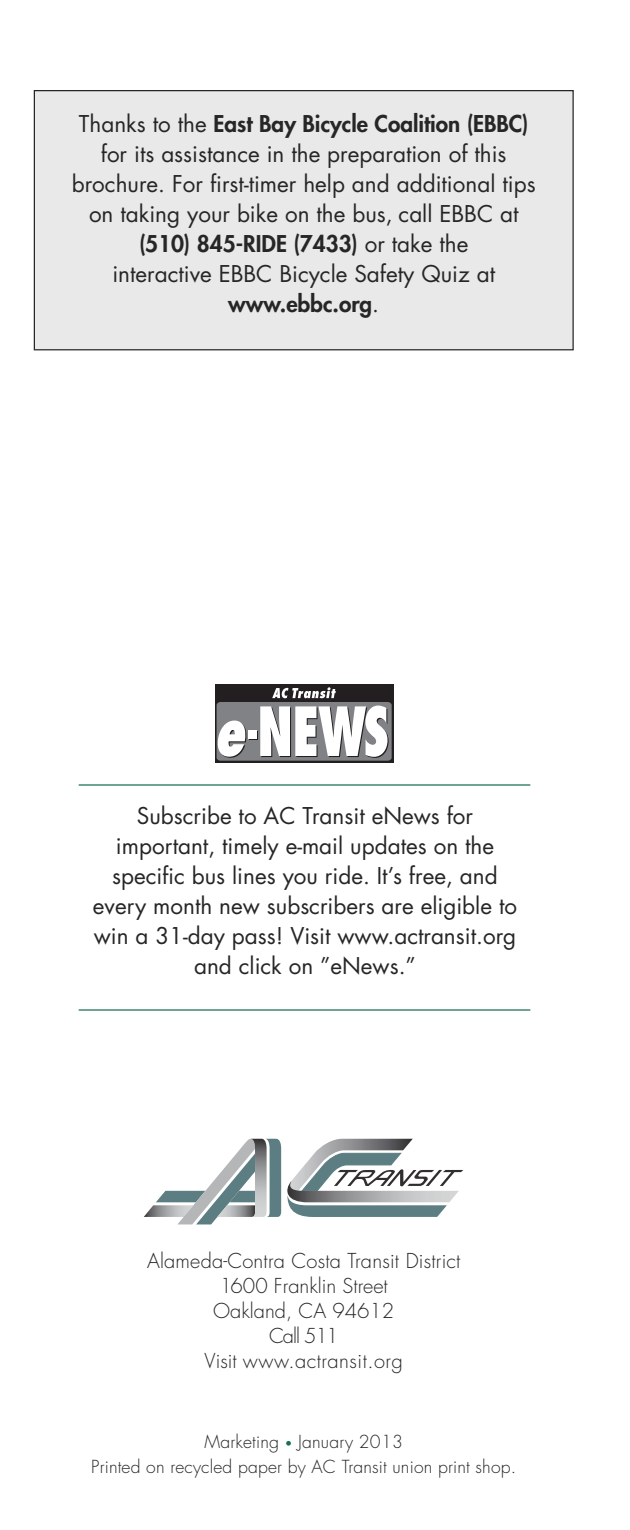
<style>
.page{position:relative;width:630px;height:1530px;background:#fff}
.page>*{position:absolute;margin:0;border:0;box-sizing:border-box;transform-origin:0 0}
.t1{font:22.5px/30px "Futura Std";color:#272627;text-align:center}
.t2{font:300 20px/25px "Futura Std";letter-spacing:.01em;color:#272627;text-align:center}
.t3{font:300 17.5px/25px "Futura Std";letter-spacing:.01em;color:#272627;text-align:center}
.s1{font-weight:800}
.s2{font-size:12.5px;color:#176f54}
</style>
<div class="page">
<img style="left:144px;top:1205px;width:12px;height:12px">
<img style="left:315px;top:1139px;width:98px;height:14px">
<svg style="left:156px;top:1139px;width:94px;height:85px"></svg>
<img style="left:217px;top:1205px;width:33px;height:12px">
<img style="left:250px;top:1138px;width:14px;height:79px">
<svg style="left:264px;top:1138px;width:17px;height:79px"></svg>
<svg style="left:287px;top:1153px;width:176px;height:64px"></svg>
<div style="left:35px;top:91px;width:537px;height:258px;background:#e9e9e9"></div>
<div style="left:34px;top:90px;width:540px;height:260px;border:1px solid #272627"></div>
<hr style="left:79px;top:784px;width:451px;height:2px;background:#176f54">
<hr style="left:79px;top:1009px;width:451px;height:2px;background:#176f54">
<svg style="left:215px;top:701px;width:178px;height:61px"></svg>
<div style="left:217px;top:702px;width:175px;height:59px;background:#808285;border-radius:4px"></div>
<div style="left:215px;top:684px;width:178px;height:17px;background:#231f20"></div>
<svg style="left:272px;top:687px;width:64px;height:11px"></svg>
<div style="left:249px;top:731px;width:9px;height:9px;background:#231f20"></div>
<svg style="left:217px;top:721px;width:30px;height:37px"></svg>
<div style="left:248px;top:730px;width:9px;height:9px;background:#fff"></div>
<svg style="left:260px;top:706px;width:129px;height:52px"></svg>
<p class="t1" style="left:72px;top:111px;width:465px">Thanks to the <span class="s1">East Bay Bicycle Coalition (EBBC) </span>for its assistance in the preparation of this brochure. For first-timer help and additional tips on taking your bike on the bus, call EBBC at <span class="s1">(510) 845-RIDE (7433)</span> or take the<br>interactive EBBC Bicycle Safety Quiz at <span class="s1">www.ebbc.org</span>.</p>
<p class="t1" style="left:93px;top:802px;width:426px">Subscribe to AC Transit eNews for important, timely e-mail updates on the specific bus lines you ride. It’s free, and every month new subscribers are eligible to win a 31-day pass! Visit www.actransit.org and click on ”eNews.”</p>
<p class="t2" style="left:147px;top:1250px;width:315px">Alameda-Contra Costa Transit District<br>1600 Franklin Street<br>Oakland, CA 94612<br>Call 511<br>Visit www.actransit.org</p>
<p class="t3" style="left:91px;top:1430px;width:426px">Marketing <span class="s2">•</span> January 2013<br>Printed on recycled paper by AC Transit union print shop.</p>
</div>
